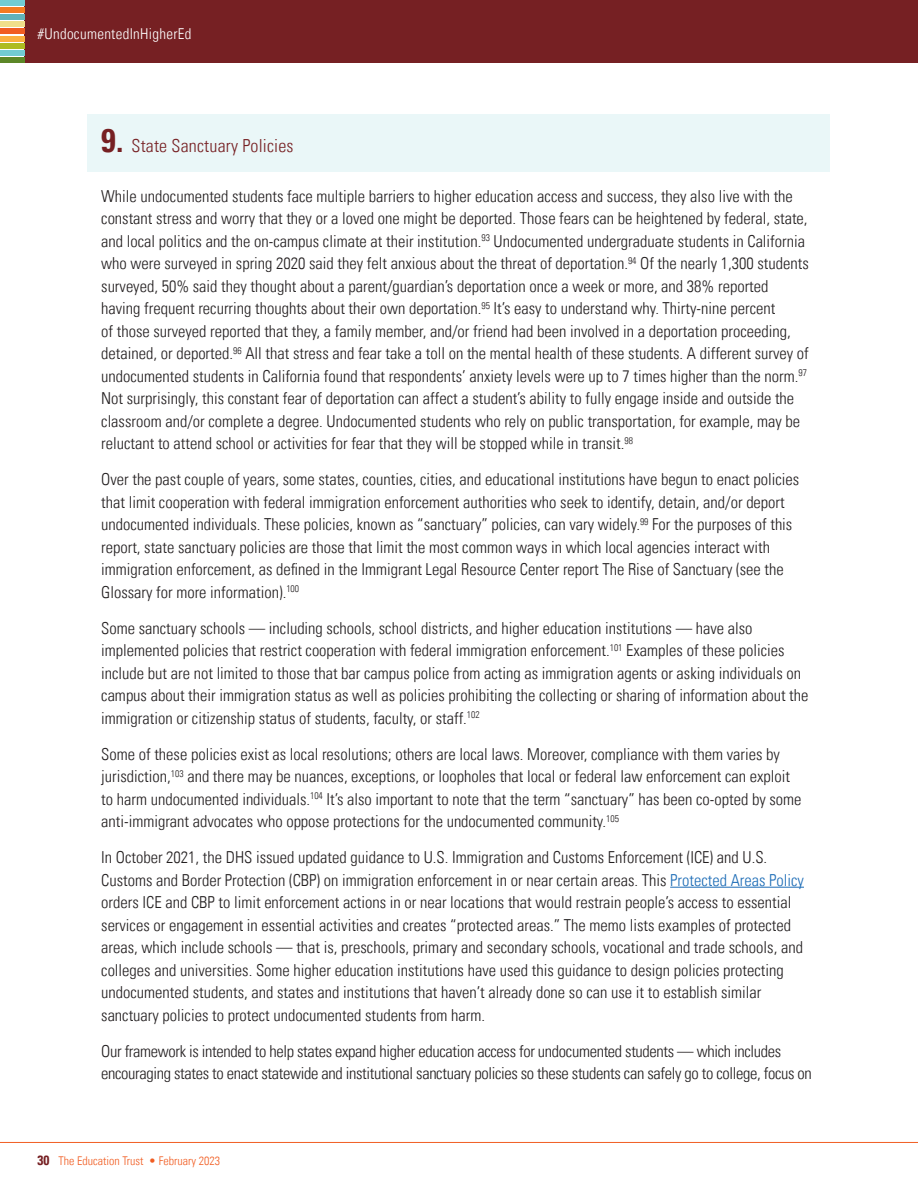
<style>
.page{position:relative;width:918px;height:1188px;background:#fff}
.page>*{position:absolute;margin:0;border:0;box-sizing:border-box;transform-origin:0 0}
.Number_List_Shade{font:300 condensed 18px "Univers LT";letter-spacing:.01em;color:#762023}
.t1{font:300 condensed 16.5px/22.5px "Univers LT";color:#231f20}
.t2{font:300 condensed 16.5px/22.5px "Univers LT";letter-spacing:-.02em;color:#231f20}
.t3{font:300 condensed 15px "Univers LT";letter-spacing:.02em;color:#fff}
.t4{font:300 condensed 12px "Univers LT";color:#f15d22}
.s1{font-weight:700;font-size:33px}
.s2{color:#1c6cb6}
.s3{font-weight:700;font-size:13.5px;color:#762023}
</style>
<div class="page">
<hr style="left:0;top:1142px;width:918px;height:1px;background:#f15d22">
<div style="left:24px;top:0;width:894px;height:63px;background:#762023"></div>
<hr style="left:917px;top:0;width:1px;height:63px;background:#61b2b9">
<div style="left:0;top:0;width:24px;height:5px;background:#72cbd2"></div>
<div style="left:0;top:14px;width:24px;height:6px;background:#61b2b9"></div>
<div style="left:0;top:7px;width:24px;height:5px;background:#f47b20"></div>
<div style="left:0;top:22px;width:24px;height:5px;background:#f0df8a"></div>
<div style="left:0;top:36px;width:24px;height:5px;background:#fbb03f"></div>
<div style="left:0;top:29px;width:24px;height:5px;background:#f15d22"></div>
<div style="left:0;top:43px;width:24px;height:5px;background:#aebc21"></div>
<div style="left:0;top:58px;width:24px;height:5px;background:#5c8727"></div>
<div style="left:0;top:50px;width:24px;height:5px;background:#72cbd2"></div>
<div style="left:88px;top:115px;width:742px;height:57px;background:#eaf7f8"></div>
<hr style="left:670px;top:887px;width:134px;height:1px;background:#1c6cb6">
<p class="t3" style="left:38px;top:25px;width:156px">#UndocumentedInHigherEd</p>
<p class="Number_List_Shade" style="left:101px;top:135px;width:194px"><span class="s1">9.</span> State Sanctuary Policies</p>
<p class="t1" style="left:101px;top:184px;width:709px">While undocumented students face multiple barriers to higher education access and success, they also live with the constant stress and worry that they or a loved one might be deported. Those fears can be heightened by federal, state, and local politics and the on-campus climate at their institution.<sup>93</sup> Undocumented undergraduate students in California who were surveyed in spring 2020 said they felt anxious about the threat of deportation.<sup>94</sup> Of the nearly 1,300 students surveyed, 50% said they thought about a parent/guardian’s deportation once a week or more, and 38% reported having frequent recurring thoughts about their own deportation.<sup>95</sup> It’s easy to understand why. Thirty-nine percent<br>of those surveyed reported that they, a family member, and/or friend had been involved in a deportation proceeding, detained, or deported.<sup>96</sup> All that stress and fear take a toll on the mental health of these students. A different survey of undocumented students in California found that respondents’ anxiety levels were up to 7 times higher than the norm.<sup>97<br></sup>Not surprisingly, this constant fear of deportation can affect a student’s ability to fully engage inside and outside the classroom and/or complete a degree. Undocumented students who rely on public transportation, for example, may be reluctant to attend school or activities for fear that they will be stopped while in transit.<sup>98</sup></p>
<p class="t1" style="left:101px;top:468px;width:700px">Over the past couple of years, some states, counties, cities, and educational institutions have begun to enact policies that limit cooperation with federal immigration enforcement authorities who seek to identify, detain, and/or deport undocumented individuals. These policies, known as “sanctuary” policies, can vary widely.<sup>99</sup> For the purposes of this report, state sanctuary policies are those that limit the most common ways in which local agencies interact with immigration enforcement, as defined in the Immigrant Legal Resource Center report The Rise of Sanctuary (see the Glossary for more information).<sup>100</sup></p>
<p class="t1" style="left:101px;top:616px;width:709px">Some sanctuary schools — including schools, school districts, and higher education institutions — have also implemented policies that restrict cooperation with federal immigration enforcement.<sup>101</sup> Examples of these policies include but are not limited to those that bar campus police from acting as immigration agents or asking individuals on campus about their immigration status as well as policies prohibiting the collecting or sharing of information about the immigration or citizenship status of students, faculty, or staff.<sup>102</sup></p>
<p class="t1" style="left:101px;top:742px;width:702px">Some of these policies exist as local resolutions; others are local laws. Moreover, compliance with them varies by jurisdiction,<sup>103</sup> and there may be nuances, exceptions, or loopholes that local or federal law enforcement can exploit to harm undocumented individuals.<sup>104</sup> It’s also important to note that the term “sanctuary” has been co-opted by some anti-immigrant advocates who oppose protections for the undocumented community.<sup>105</sup></p>
<p class="t1" style="left:101px;top:846px;width:704px">In October 2021, the DHS issued updated guidance to U.S. Immigration and Customs Enforcement (ICE) and U.S.<br>Customs and Border Protection (CBP) on immigration enforcement in or near certain areas. This <span class="s2">Protected Areas Policy </span>orders ICE and CBP to limit enforcement actions in or near locations that would restrain people’s access to essential services or engagement in essential activities and creates “protected areas.” The memo lists examples of protected areas, which include schools — that is, preschools, primary and secondary schools, vocational and trade schools, and colleges and universities. Some higher education institutions have used this guidance to design policies protecting undocumented students, and states and institutions that haven’t already done so can use it to establish similar sanctuary policies to protect undocumented students from harm.</p>
<p class="t2" style="left:101px;top:1039px;width:712px">Our framework is intended to help states expand higher education access for undocumented students — which includes encouraging states to enact statewide and institutional sanctuary policies so these students can safely go to college, focus on</p>
<p class="t4" style="left:38px;top:1154px;width:184px"><span class="s3">30</span> The Education Trust • February 2023</p>
</div>
